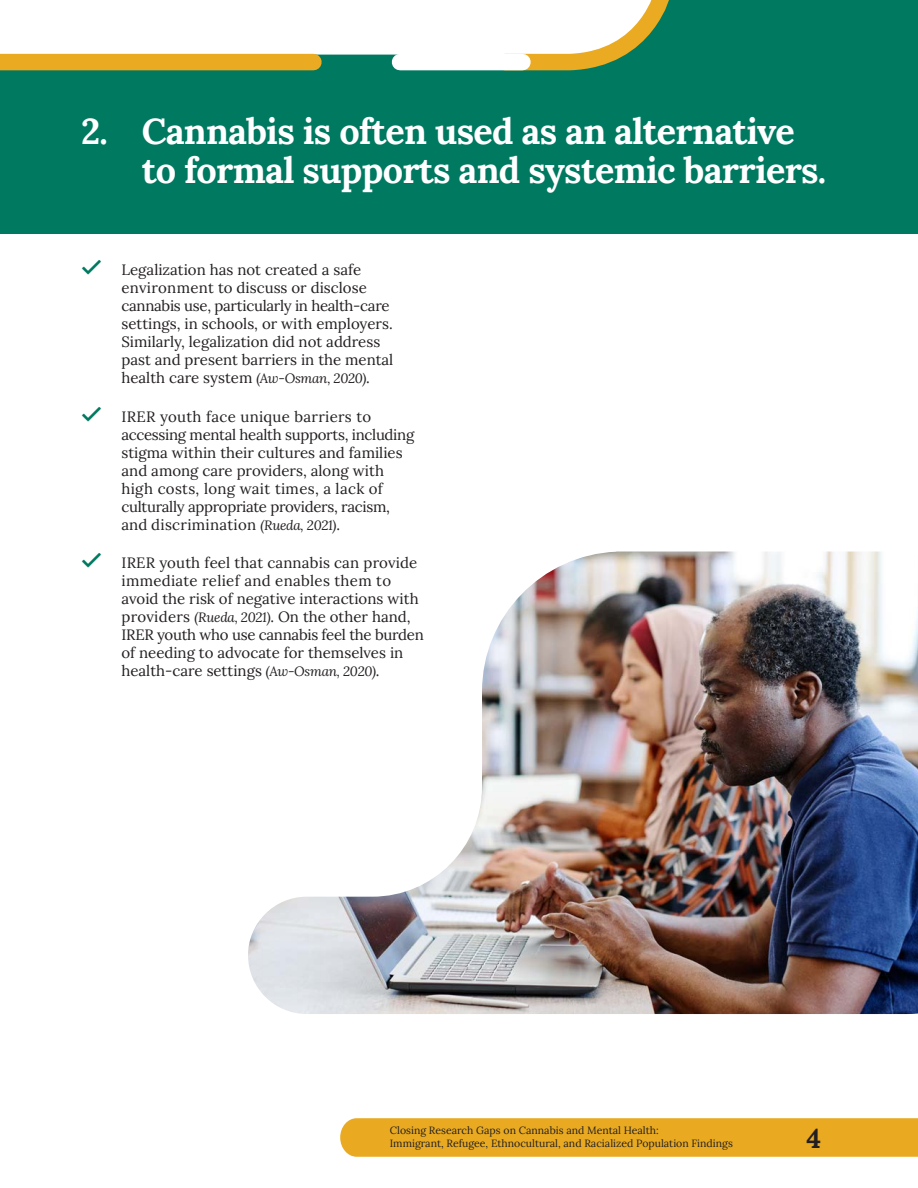
<style>
.page{position:relative;width:918px;height:1188px;background:#fff}
.page>*{position:absolute;margin:0;border:0;box-sizing:border-box;transform-origin:0 0}
.t1{font:700 36px/39px "Lora";letter-spacing:-.02em;color:#fff}
.t2{font:700 27px "Lora";color:#231f20}
.t3{font:15px/18px "Lora";color:#231f20}
.t4{font:10.5px/12.8px "Lora";color:#231f20}
.s1{color:#007961}
.s2{font-style:italic;font-size:13.5px}
</style>
<div class="page">
<div style="left:0;top:0;width:918px;height:233px;background:#007961"></div>
<img style="left:248px;top:552px;width:670px;height:462px">
<svg style="left:0;top:0;width:669px;height:71px;background:#e7e5cc"></svg>
<div style="left:400px;top:54px;width:122px;height:16px;background:#fff"></div>
<div style="left:340px;top:1118px;width:578px;height:39px;background:#e9aa22"></div>
<h2 class="t1" style="left:142px;top:109px;width:686px;text-indent:-61px">2. Cannabis is often used as an alternative to formal supports and systemic barriers.</h2>
<p class="t3" style="left:122px;top:260px;width:273px;text-indent:-40px"><span class="s1">✓</span> Legalization has not created a safe environment to discuss or disclose cannabis use, particularly in health-care settings, in schools, or with employers.<br>Similarly, legalization did not address past and present barriers in the mental health care system <span class="s2">(Aw-Osman, 2020)</span>.</p>
<p class="t3" style="left:122px;top:406px;width:294px;text-indent:-40px"><span class="s1">✓</span> IRER youth face unique barriers to accessing mental health supports, including stigma within their cultures and families and among care providers, along with high costs, long wait times, a lack of culturally appropriate providers, racism, and discrimination <span class="s2">(Rueda, 2021)</span>.</p>
<p class="t3" style="left:121px;top:553px;width:304px;text-indent:-40px"><span class="s1">✓</span> IRER youth feel that cannabis can provide immediate relief and enables them to avoid the risk of negative interactions with providers <span class="s2">(Rueda, 2021)</span>. On the other hand, IRER youth who use cannabis feel the burden of needing to advocate for themselves in health-care settings <span class="s2">(Aw-Osman, 2020)</span>.</p>
<p class="t4" style="left:390px;top:1123px;width:344px">Closing Research Gaps on Cannabis and Mental Health:<br>Immigrant, Refugee, Ethnocultural, and Racialized Population Findings</p>
<h2 class="t2" style="left:807px;top:1117px;width:16px">4</h2>
</div>
